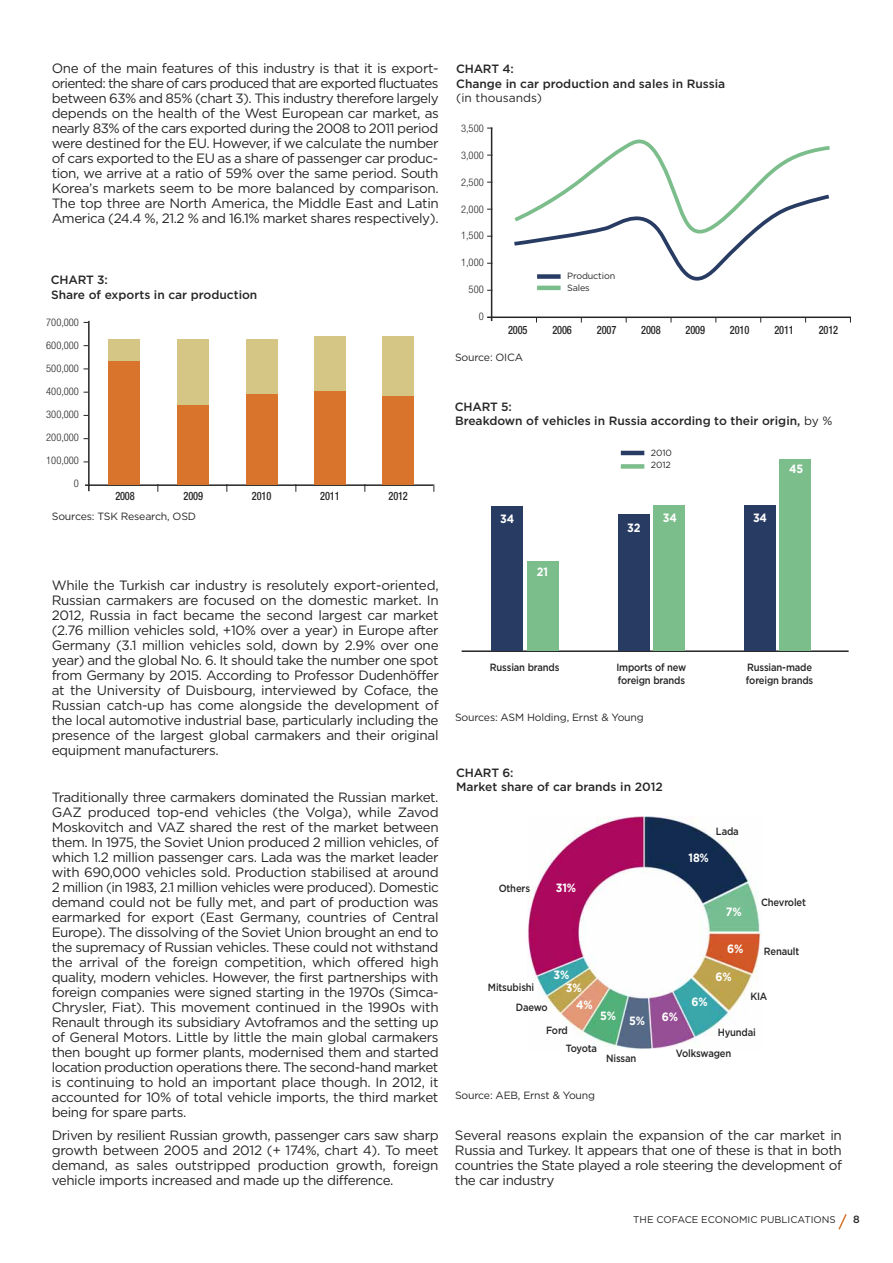
<style>
.page{position:relative;width:893px;height:1263px;background:#fff}
.page>*{position:absolute;margin:0;border:0;box-sizing:border-box;transform-origin:0 0}
.t1{font:13.5px/15px "Gotham";letter-spacing:-.03em;color:#272627;text-align:justify}
.t2{font:500 12px/14.4px "Gotham";color:#272627}
.t3{font:700 12px "Gotham";letter-spacing:-.015em;color:#fff;scale:.9 1}
.t4{font:12px "Gotham";color:#272627}
.t5{font:500 condensed 11.55px "Helvetica Neue";letter-spacing:-.015em;color:#272627;scale:.9 1}
.t6{font:500 10.5px/12.6px "Gotham";letter-spacing:-.015em;color:#272627;scale:.9 1}
.t7{font:10.5px "Gotham";letter-spacing:-.015em;color:#272627}
.t8{font:300 condensed 10.5px/23px "Helvetica Neue LT Std";color:#272627;text-align:right}
.t9{font:500 10.5px "Gotham";letter-spacing:-.015em;color:#272627}
.t10{font:9.75px "Gotham";color:#272627}
.t11{font:9px/12px "Gotham";letter-spacing:-.015em;color:#272627}
.s1{font-weight:400}
</style>
<div class="page">
<svg style="left:838px;top:1214px;width:9px;height:16px"></svg>
<hr style="left:85px;top:484px;width:348px;height:2px;background:#272627">
<hr style="left:88px;top:321px;width:2px;height:170px;background:#272627">
<div style="left:108px;top:339px;width:32px;height:145px;background:#d5c686"></div>
<div style="left:108px;top:361px;width:32px;height:123px;background:#d9742d"></div>
<div style="left:177px;top:339px;width:32px;height:67px;background:#d5c686"></div>
<div style="left:177px;top:405px;width:32px;height:79px;background:#d9742d"></div>
<div style="left:247px;top:339px;width:31px;height:55px;background:#d5c686"></div>
<div style="left:247px;top:394px;width:31px;height:90px;background:#d9742d"></div>
<div style="left:314px;top:336px;width:32px;height:58px;background:#d5c686"></div>
<div style="left:314px;top:391px;width:32px;height:93px;background:#d9742d"></div>
<div style="left:383px;top:336px;width:31px;height:65px;background:#d5c686"></div>
<div style="left:383px;top:396px;width:31px;height:88px;background:#d9742d"></div>
<hr style="left:487px;top:317px;width:364px;height:1px;background:#272627">
<hr style="left:491px;top:128px;width:1px;height:193px;background:#272627">
<svg style="left:514px;top:139px;width:316px;height:152px"></svg>
<hr style="left:537px;top:286px;width:24px;height:4px;background:#7cbd8c">
<div style="left:537px;top:274px;width:24px;height:5px;background:#283c63"></div>
<div style="left:621px;top:464px;width:23px;height:5px;background:#7cbd8c"></div>
<hr style="left:621px;top:451px;width:23px;height:4px;background:#283c63">
<hr style="left:462px;top:650px;width:387px;height:2px;background:#272627">
<div style="left:492px;top:506px;width:31px;height:144px;background:#283c63"></div>
<div style="left:527px;top:561px;width:31px;height:89px;background:#7cbd8c"></div>
<div style="left:618px;top:514px;width:31px;height:136px;background:#283c63"></div>
<div style="left:653px;top:505px;width:32px;height:145px;background:#7cbd8c"></div>
<div style="left:744px;top:505px;width:32px;height:145px;background:#283c63"></div>
<div style="left:779px;top:459px;width:32px;height:191px;background:#7cbd8c"></div>
<img style="left:527px;top:816px;width:234px;height:233px">
<p class="t1" style="left:52px;top:61px;width:389px">One of the main features of this industry is that it is export&shy;oriented: the share of cars produced that are exported fluctuates between 63% and 85% (chart 3). This industry therefore largely depends on the health of the West European car market, as nearly 83% of the cars exported during the 2008 to 2011 period were destined for the EU. However, if we calculate the number of cars exported to the EU as a share of passenger car produc&shy;tion, we arrive at a ratio of 59% over the same period. South Korea’s markets seem to be more balanced by comparison.<br>The top three are North America, the Middle East and Latin America (24.4 %, 21.2 % and 16.1% market shares respectively).</p>
<p class="t2" style="left:51px;top:273px;width:208px">CHART 3:<br>Share of exports in car production</p>
<p class="t8" style="left:46px;top:311px;width:34px">700,000<br>600,000<br>500,000<br>400,000<br>300,000<br>200,000<br>100,000<br>0</p>
<p class="t5" style="left:115px;top:492px;width:23px">2008</p>
<p class="t5" style="left:184px;top:492px;width:23px">2009</p>
<p class="t5" style="left:252px;top:492px;width:23px">2010</p>
<p class="t5" style="left:320px;top:492px;width:23px">2011</p>
<p class="t5" style="left:389px;top:492px;width:23px">2012</p>
<p class="t7" style="left:52px;top:511px;width:146px">Sources: TSK Research, OSD</p>
<p class="t1" style="left:52px;top:578px;width:389px">While the Turkish car industry is resolutely export-oriented, Russian carmakers are focused on the domestic market. In 2012, Russia in fact became the second largest car market (2.76 million vehicles sold, +10% over a year) in Europe after Germany (3.1 million vehicles sold, down by 2.9% over one year) and the global No. 6. It should take the number one spot from Germany by 2015. According to Professor Dudenhöffer at the University of Duisbourg, interviewed by Coface, the Russian catch-up has come alongside the development of the local automotive industrial base, particularly including the presence of the largest global carmakers and their original equipment manufacturers.</p>
<p class="t1" style="left:52px;top:790px;width:389px">Traditionally three carmakers dominated the Russian market.<br>GAZ produced top-end vehicles (the Volga), while Zavod Moskovitch and VAZ shared the rest of the market between them. In 1975, the Soviet Union produced 2 million vehicles, of which 1.2 million passenger cars. Lada was the market leader with 690,000 vehicles sold. Production stabilised at around 2 million (in 1983, 2.1 million vehicles were produced). Domestic demand could not be fully met, and part of production was earmarked for export (East Germany, countries of Central Europe). The dissolving of the Soviet Union brought an end to the supremacy of Russian vehicles. These could not withstand the arrival of the foreign competition, which offered high quality, modern vehicles. However, the first partnerships with foreign companies were signed starting in the 1970s (Simca-Chrysler, Fiat). This movement continued in the 1990s with Renault through its subsidiary Avtoframos and the setting up of General Motors. Little by little the main global carmakers then bought up former plants, modernised them and started location production operations there. The second-hand market is continuing to hold an important place though. In 2012, it accounted for 10% of total vehicle imports, the third market being for spare parts.</p>
<p class="t1" style="left:52px;top:1128px;width:388px">Driven by resilient Russian growth, passenger cars saw sharp growth between 2005 and 2012 (+ 174%, chart 4). To meet demand, as sales outstripped production growth, foreign vehicle imports increased and made up the difference.</p>
<p class="t2" style="left:456px;top:62px;width:271px">CHART 4:<br>Change in car production and sales in Russia</p>
<p class="t4" style="left:456px;top:91px;width:87px">(in thousands)</p>
<p class="t8" style="left:461px;top:118px;width:24px">3,500</p>
<p class="t8" style="left:461px;top:144px;width:24px">3,000</p>
<p class="t8" style="left:461px;top:171px;width:24px">2,500</p>
<p class="t8" style="left:461px;top:198px;width:24px">2,000</p>
<p class="t8" style="left:461px;top:225px;width:24px">1,500</p>
<p class="t8" style="left:461px;top:252px;width:24px">1,000</p>
<p class="t8" style="left:469px;top:279px;width:17px">500</p>
<p class="t8" style="left:479px;top:306px;width:7px">0</p>
<p class="t11" style="left:567px;top:270px;width:50px">Production<br>Sales</p>
<p class="t5" style="left:508px;top:326px;width:23px">2005</p>
<p class="t5" style="left:552px;top:326px;width:23px">2006</p>
<p class="t5" style="left:597px;top:326px;width:23px">2007</p>
<p class="t5" style="left:641px;top:326px;width:23px">2008</p>
<p class="t5" style="left:686px;top:326px;width:23px">2009</p>
<p class="t5" style="left:730px;top:326px;width:23px">2010</p>
<p class="t5" style="left:774px;top:326px;width:23px">2011</p>
<p class="t5" style="left:819px;top:326px;width:23px">2012</p>
<p class="t7" style="left:455px;top:351px;width:70px">Source: OICA</p>
<p class="t2" style="left:455px;top:400px;width:379px">CHART 5:<br>Breakdown of vehicles in Russia according to their origin, <span class="s1">by %</span></p>
<p class="t3" style="left:500px;top:512px;width:17px">34</p>
<p class="t3" style="left:537px;top:565px;width:14px">21</p>
<p class="t11" style="left:651px;top:447px;width:23px">2010<br>2012</p>
<p class="t3" style="left:627px;top:521px;width:16px">32</p>
<p class="t3" style="left:663px;top:511px;width:17px">34</p>
<p class="t3" style="left:753px;top:511px;width:17px">34</p>
<p class="t3" style="left:789px;top:462px;width:17px">45</p>
<p class="t6" style="left:490px;top:661px;width:79px">Russian brands</p>
<p class="t6" style="left:616px;top:661px;width:79px">Imports of new foreign brands</p>
<p class="t6" style="left:746px;top:661px;width:76px">Russian-made foreign brands</p>
<p class="t7" style="left:455px;top:712px;width:190px">Sources: ASM Holding, Ernst &amp; Young</p>
<p class="t2" style="left:456px;top:765px;width:208px">CHART 6:<br>Market share of car brands in 2012</p>
<p class="t6" style="left:499px;top:882px;width:36px">Others</p>
<p class="t3" style="left:556px;top:881px;width:24px">31%</p>
<p class="t3" style="left:689px;top:851px;width:24px">18%</p>
<p class="t6" style="left:716px;top:825px;width:27px">Lada</p>
<p class="t6" style="left:761px;top:896px;width:51px">Chevrolet</p>
<p class="t3" style="left:726px;top:905px;width:19px">7%</p>
<p class="t3" style="left:727px;top:941px;width:20px">6%</p>
<p class="t3" style="left:715px;top:970px;width:20px">6%</p>
<p class="t6" style="left:764px;top:945px;width:41px">Renault</p>
<p class="t6" style="left:750px;top:990px;width:20px">KIA</p>
<p class="t6" style="left:676px;top:1022px;width:90px;line-height:21px;text-indent:42px">Hyundai<br>Volkswagen</p>
<p class="t3" style="left:554px;top:968px;width:19px">3%</p>
<p class="t6" style="left:488px;top:981px;width:53px">Mitsubishi</p>
<p class="t3" style="left:566px;top:981px;width:19px">3%</p>
<p class="t3" style="left:691px;top:995px;width:20px">6%</p>
<p class="t3" style="left:576px;top:997px;width:20px">4%</p>
<p class="t6" style="left:516px;top:1001px;width:37px">Daewo</p>
<p class="t3" style="left:600px;top:1011px;width:52px">5% 5%</p>
<p class="t3" style="left:662px;top:1009px;width:20px">6%</p>
<p class="t6" style="left:546px;top:1024px;width:26px">Ford</p>
<p class="t6" style="left:566px;top:1042px;width:36px">Toyota</p>
<p class="t6" style="left:606px;top:1052px;width:35px">Nissan</p>
<p class="t7" style="left:455px;top:1089px;width:142px">Source: AEB, Ernst &amp; Young</p>
<p class="t1" style="left:455px;top:1128px;width:388px">Several reasons explain the expansion of the car market in Russia and Turkey. It appears that one of these is that in both countries the State played a role steering the development of the car industry</p>
<p class="t10" style="left:633px;top:1214px;width:204px">THE COFACE ECONOMIC PUBLICATIONS</p>
<p class="t9" style="left:853px;top:1213px;width:8px">8</p>
</div>
